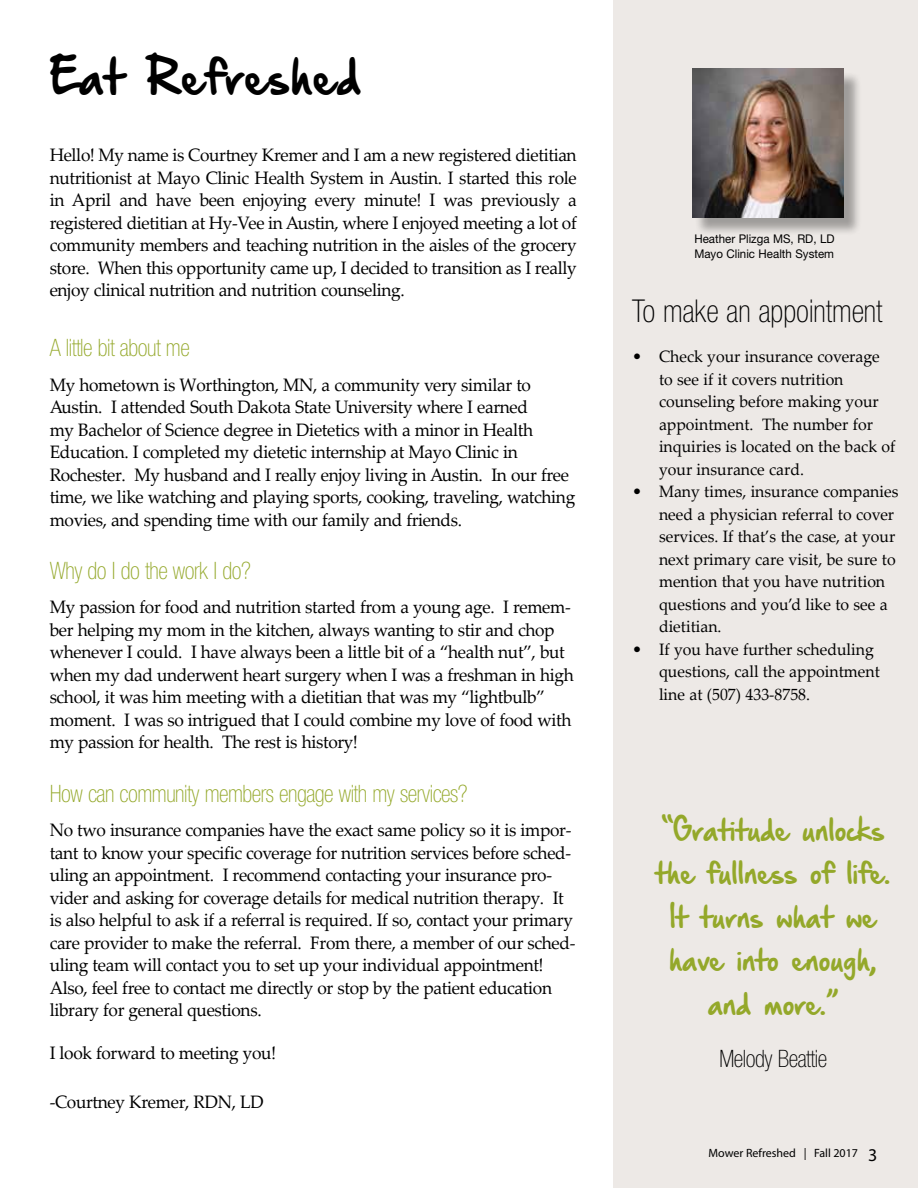
<style>
.page{position:relative;width:918px;height:1188px;background:#fff}
.page>*{position:absolute;margin:0;border:0;box-sizing:border-box;transform-origin:0 0}
.t1{font:42px "Hand Of Sean Demo";color:#000;scale:.96 1}
.t2{font:100 condensed 31.5px "Helvetica Neue LT Std";color:#000;scale:.96 1}
.t3{font:25.5px/43.5px "Hand Of Sean Demo";letter-spacing:-.02em;color:#94a82a;text-align:center;scale:.96 1}
.t4{font:100 condensed 24px "Helvetica Neue LT Std";letter-spacing:-.02em;color:#94a82a;scale:.96 1}
.t5{font:100 condensed 24px "Helvetica Neue LT Std";letter-spacing:-.02em;color:#000;scale:.96 1}
.t6{font:18px/22.5px "Palatino Linotype";letter-spacing:-.02em;color:#000;scale:.96 1}
.t7{font:16.5px/22.5px "Palatino Linotype";color:#000}
.t8{font:12px/15px "Helvetica Neue LT Std";color:#000;scale:.96 1}
.t9{font:12px "Myriad Pro";color:#000}
.s1{font-size:18px}
</style>
<div class="page">
<div style="left:613px;top:0;width:305px;height:1188px;background:#ede9e6"></div>
<div style="left:695px;top:71px;width:167px;height:165px;background:#000;opacity:.33"></div>
<img style="left:692px;top:69px;width:152px;height:149px">
<h1 class="t1" style="left:50px;top:56px;width:326px">Eat Refreshed</h1>
<p class="t6" style="left:50px;top:143px;width:551px;text-align:justify">Hello! My name is Courtney Kremer and I am a new registered dietitian nutritionist at Mayo Clinic Health System in Austin. I started this role in April and have been enjoying every minute! I was previously a registered dietitian at Hy-Vee in Austin, where I enjoyed meeting a lot of community members and teaching nutrition in the aisles of the grocery store. When this opportunity came up, I decided to transition as I really enjoy clinical nutrition and nutrition counseling.</p>
<h3 class="t4" style="left:50px;top:334px;width:147px">A little bit about me</h3>
<p class="t6" style="left:50px;top:373px;width:549px">My hometown is Worthington, MN, a community very similar to Austin. I attended South Dakota State University where I earned<br>my Bachelor of Science degree in Dietetics with a minor in Health Education. I completed my dietetic internship at Mayo Clinic in Rochester. My husband and I really enjoy living in Austin. In our free time, we like watching and playing sports, cooking, traveling, watching movies, and spending time with our family and friends.</p>
<h3 class="t4" style="left:50px;top:557px;width:211px">Why do I do the work I do?</h3>
<p class="t6" style="left:50px;top:595px;width:547px">My passion for food and nutrition started from a young age. I remem&shy;ber helping my mom in the kitchen, always wanting to stir and chop whenever I could. I have always been a little bit of a “health nut”, but when my dad underwent heart surgery when I was a freshman in high school, it was him meeting with a dietitian that was my “lightbulb” moment. I was so intrigued that I could combine my love of food with my passion for health. The rest is history!</p>
<h3 class="t4" style="left:50px;top:780px;width:437px">How can community members engage with my services?</h3>
<p class="t6" style="left:50px;top:818px;width:549px">No two insurance companies have the exact same policy so it is impor&shy;tant to know your specific coverage for nutrition services before sched&shy;uling an appointment. I recommend contacting your insurance pro&shy;vider and asking for coverage details for medical nutrition therapy. It is also helpful to ask if a referral is required. If so, contact your primary care provider to make the referral. From there, a member of our sched&shy;uling team will contact you to set up your individual appointment!<br>Also, feel free to contact me directly or stop by the patient education library for general questions.</p>
<p class="t6" style="left:50px;top:1041px;width:237px">I look forward to meeting you!</p>
<p class="t6" style="left:50px;top:1090px;width:225px">-Courtney Kremer, RDN, LD</p>
<p class="t8" style="left:694px;top:231px;width:148px">Heather Plizga MS, RD, LD<br>Mayo Clinic Health System</p>
<h2 class="t2" style="left:632px;top:293px;width:262px">To make an appointment</h2>
<p class="t7" style="left:659px;top:345px;width:238px;text-indent:-27px">• Check your insurance coverage to see if it covers nutrition counseling before making your appointment. The number for inquiries is located on the back of your insurance card.</p>
<p class="t7" style="left:659px;top:480px;width:241px;text-indent:-27px">• Many times, insurance companies need a physician referral to cover services. If that’s the case, at your next primary care visit, be sure to mention that you have nutrition questions and you’d like to see a dietitian.</p>
<p class="t7" style="left:659px;top:637px;width:222px;text-indent:-27px">• If you have further scheduling questions, call the appointment line at (507) 433-8758.</p>
<h3 class="t3" style="left:656px;top:810px;width:247px">“Gratitude unlocks the fullness of life.<br>It turns what we have into enough, and more.”</h3>
<h3 class="t5" style="left:719px;top:1045px;width:114px">Melody Beattie</h3>
<p class="t9" style="left:709px;top:1146px;width:170px">Mower Refreshed | Fall 2017 <span class="s1">3</span></p>
</div>
